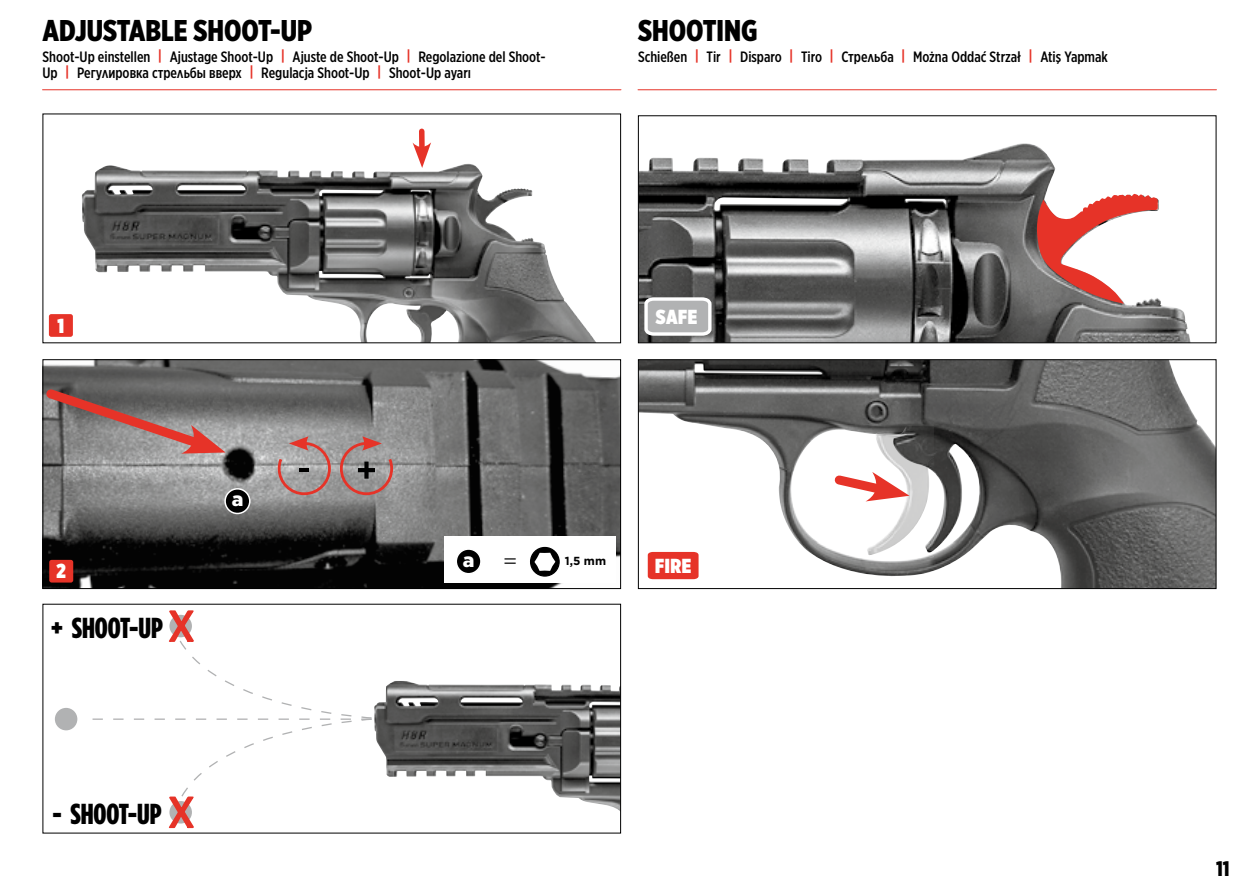
<style>
.page{position:relative;width:1259px;height:893px;background:#fff}
.page>*{position:absolute;margin:0;border:0;box-sizing:border-box;transform-origin:0 0}
.t1{font:900 30px "Gotham X Narrow";color:#000}
.t2{font:900 28.8px "Gotham Condensed";color:#000}
.t3{font:23.4px "Minion Pro";color:#000}
.t4{font:900 21px "Gotham X Narrow";color:#000}
.t5{font:900 20.4px "Gotham X Narrow";letter-spacing:.025em;color:#fff}
.t6{font:900 19.5px "Gotham";color:#fff}
.t7{font:500 15px/16.5px "Gotham X Narrow";color:#000}
.t8{font:700 11.7px "Gotham";color:#000}
.s1{font-weight:700;color:#e63328}
</style>
<div class="page">
<img style="left:45px;top:361px;width:574px;height:226px">
<div style="left:43px;top:359px;width:578px;height:230px;border:1px solid #000"></div>
<img style="left:374px;top:681px;width:245px;height:129px">
<img style="left:82px;top:164px;width:513px;height:177px">
<hr style="left:43px;top:89px;width:578px;height:1px;background:#e63328">
<div style="left:49px;top:314px;width:24px;height:23px;background:#e63328;border-radius:2px"></div>
<div style="left:49px;top:560px;width:24px;height:23px;background:#e63328;border-radius:2px"></div>
<div style="left:55px;top:708px;width:22px;height:22px;background:#b1b2b3;border-radius:50%"></div>
<svg style="left:92px;top:610px;width:280px;height:219px"></svg>
<div style="left:444px;top:536px;width:171px;height:47px;background:#fff"></div>
<svg style="left:42px;top:382px;width:184px;height:74px;background:#8a716f"></svg>
<div style="left:530px;top:547px;width:29px;height:29px;background:#000;border-radius:50%"></div>
<div style="left:530px;top:547px;width:30px;height:30px;border:1px solid #000;border-radius:50%"></div>
<svg style="left:534px;top:553px;width:21px;height:18px"></svg>
<div style="left:419px;top:131px;width:6px;height:22px;background:#e63328"></div>
<svg style="left:412px;top:142px;width:19px;height:26px"></svg>
<svg style="left:340px;top:436px;width:53px;height:59px;background:#9f8483"></svg>
<svg style="left:278px;top:436px;width:53px;height:59px;background:#ad9391"></svg>
<div style="left:225px;top:489px;width:25px;height:24px;background:#000;border-radius:50%"></div>
<div style="left:224px;top:488px;width:26px;height:26px;border:2px solid #fff;border-radius:50%"></div>
<div style="left:456px;top:549px;width:25px;height:25px;background:#000;border-radius:50%"></div>
<div style="left:455px;top:548px;width:27px;height:26px;border:2px solid #fff;border-radius:50%"></div>
<img style="left:640px;top:143px;width:550px;height:198px">
<div style="left:638px;top:115px;width:578px;height:228px;border:1px solid #000"></div>
<img style="left:640px;top:361px;width:574px;height:226px">
<div style="left:638px;top:359px;width:578px;height:230px;border:1px solid #000"></div>
<svg style="left:1035px;top:193px;width:123px;height:111px"></svg>
<img style="left:860px;top:425px;width:74px;height:133px">
<svg style="left:828px;top:469px;width:81px;height:32px"></svg>
<svg style="left:642px;top:296px;width:71px;height:41px;background:#b5b6b7"></svg>
<svg style="left:642px;top:547px;width:62px;height:37px"></svg>
<hr style="left:638px;top:89px;width:578px;height:1px;background:#e63328">
<h1 class="t1" style="left:43px;top:12px;width:271px">ADJUSTABLE SHOOT-UP</h1>
<p class="t7" style="left:43px;top:48px;width:505px">Shoot-Up einstellen <span class="s1">|</span> Ajustage Shoot-Up <span class="s1">|</span> Ajuste de Shoot-Up <span class="s1">|</span> Regolazione del Shoot-<br>Up <span class="s1">|</span> Регулировка стрельбы вверх <span class="s1">|</span> Regulacja Shoot-Up <span class="s1">|</span> Shoot-Up ayarı</p>
<h1 class="t1" style="left:638px;top:12px;width:121px">SHOOTING</h1>
<p class="t7" style="left:638px;top:48px;width:471px">Schießen <span class="s1">|</span> Tir <span class="s1">|</span> Disparo <span class="s1">|</span> Tiro <span class="s1">|</span> Стрельба <span class="s1">|</span> Można Oddać Strzał <span class="s1">|</span> Atiş Yapmak</p>
<h3 class="t5" style="left:57px;top:312px;width:8px">1</h3>
<h3 class="t5" style="left:56px;top:558px;width:11px">2</h3>
<h2 class="t2" style="left:51px;top:611px;width:113px">+ SHOOT-UP</h2>
<h2 class="t2" style="left:52px;top:796px;width:111px">- SHOOT-UP</h2>
<h3 class="t6" style="left:232px;top:486px;width:13px">a</h3>
<h3 class="t5" style="left:656px;top:303px;width:43px">SAFE</h3>
<h3 class="t6" style="left:463px;top:546px;width:13px">a</h3>
<h3 class="t3" style="left:503px;top:544px;width:15px">=</h3>
<p class="t8" style="left:565px;top:553px;width:43px">1,5 mm</p>
<h3 class="t5" style="left:655px;top:552px;width:38px">FIRE</h3>
<h3 class="t4" style="left:1216px;top:855px;width:15px">11</h3>
</div>
